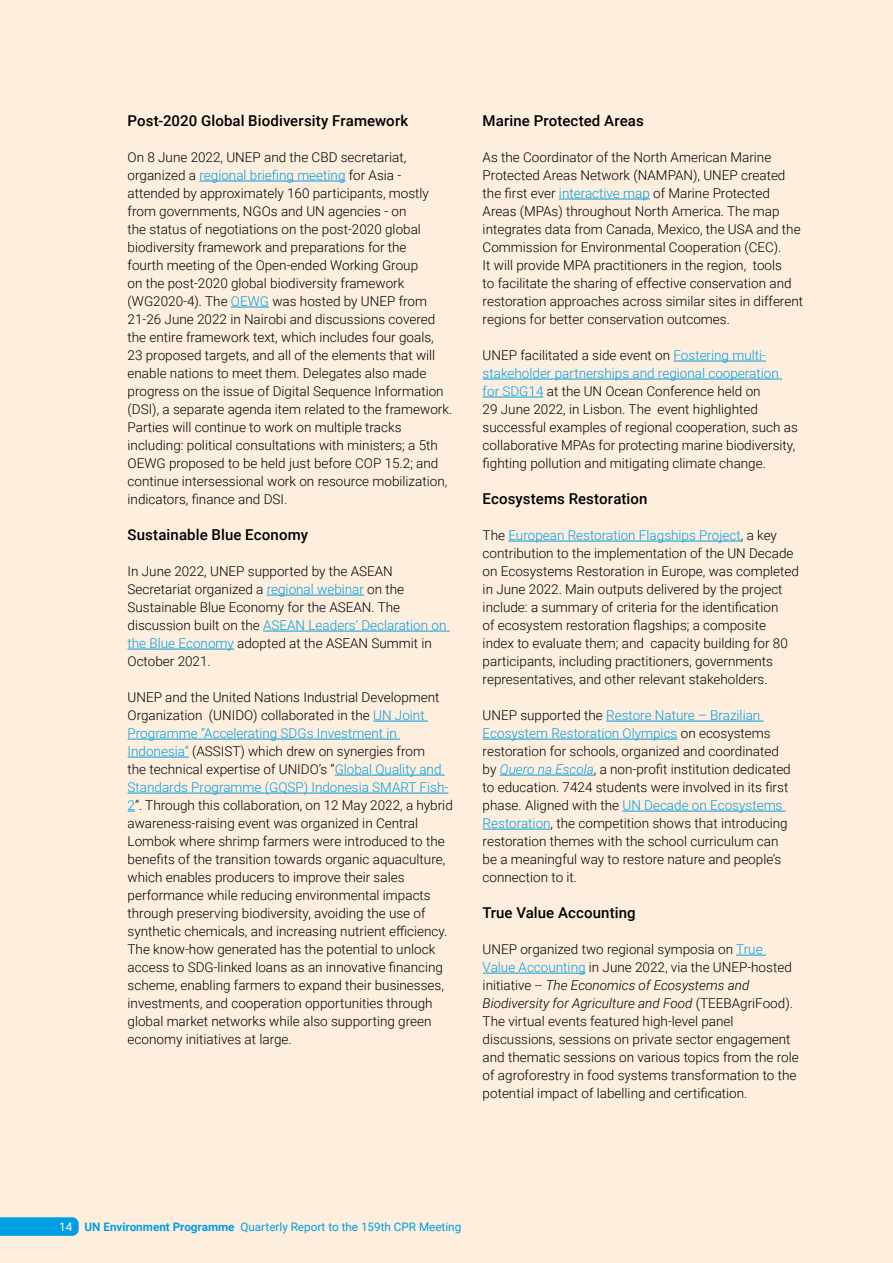
<style>
.page{position:relative;width:893px;height:1263px;background:#feeede}
.page>*{position:absolute;margin:0;border:0;box-sizing:border-box;transform-origin:0 0}
.t1{font:500 15px "Roboto";letter-spacing:.01em;color:#000}
.t2{font:300 13.5px/18px "Roboto";color:#000}
.t3{font:11.7px "Roboto";color:#009fe3}
.s1{color:#009fe3}
.s2{font-style:italic;color:#009fe3}
.s3{font-style:italic}
.s4{color:#fff}
.s5{font-weight:700}
</style>
<div class="page">
<hr style="left:199px;top:181px;width:146px;height:1px;background:#009fe3">
<hr style="left:231px;top:307px;width:38px;height:1px;background:#009fe3">
<hr style="left:267px;top:595px;width:97px;height:1px;background:#009fe3">
<hr style="left:263px;top:631px;width:187px;height:1px;background:#009fe3">
<hr style="left:128px;top:649px;width:106px;height:1px;background:#009fe3">
<hr style="left:373px;top:721px;width:55px;height:1px;background:#009fe3">
<hr style="left:128px;top:739px;width:272px;height:1px;background:#009fe3">
<hr style="left:128px;top:757px;width:61px;height:1px;background:#009fe3">
<hr style="left:335px;top:775px;width:110px;height:1px;background:#009fe3">
<hr style="left:128px;top:793px;width:320px;height:1px;background:#009fe3">
<hr style="left:559px;top:199px;width:91px;height:1px;background:#009fe3">
<hr style="left:673px;top:361px;width:93px;height:1px;background:#009fe3">
<hr style="left:483px;top:379px;width:299px;height:1px;background:#009fe3">
<hr style="left:483px;top:397px;width:60px;height:1px;background:#009fe3">
<hr style="left:508px;top:541px;width:233px;height:1px;background:#009fe3">
<hr style="left:606px;top:721px;width:158px;height:1px;background:#009fe3">
<hr style="left:483px;top:739px;width:194px;height:1px;background:#009fe3">
<hr style="left:500px;top:775px;width:94px;height:1px;background:#009fe3">
<hr style="left:622px;top:811px;width:164px;height:1px;background:#009fe3">
<hr style="left:483px;top:829px;width:68px;height:1px;background:#009fe3">
<hr style="left:736px;top:955px;width:30px;height:1px;background:#009fe3">
<hr style="left:483px;top:973px;width:103px;height:1px;background:#009fe3">
<svg style="left:0;top:1217px;width:79px;height:19px;background:#0aa2e2"></svg>
<p class="t1" style="left:128px;top:110px;width:282px">Post-2020 Global Biodiversity Framework</p>
<p class="t2" style="left:128px;top:148px;width:326px">On 8 June 2022, UNEP and the CBD secretariat, organized a <span class="s1">regional briefing meeting</span> for Asia - attended by approximately 160 participants, mostly from governments, NGOs and UN agencies - on<br>the status of negotiations on the post-2020 global biodiversity framework and preparations for the<br>fourth meeting of the Open-ended Working Group<br>on the post-2020 global biodiversity framework (WG2020-4). The <span class="s1">OEWG</span> was hosted by UNEP from 21-26 June 2022 in Nairobi and discussions covered the entire framework text, which includes four goals,<br>23 proposed targets, and all of the elements that will enable nations to meet them. Delegates also made progress on the issue of Digital Sequence Information (DSI), a separate agenda item related to the framework.<br>Parties will continue to work on multiple tracks including: political consultations with ministers; a 5th OEWG proposed to be held just before COP 15.2; and continue intersessional work on resource mobilization, indicators, finance and DSI.</p>
<p class="t1" style="left:128px;top:524px;width:182px">Sustainable Blue Economy</p>
<p class="t2" style="left:128px;top:562px;width:320px">In June 2022, UNEP supported by the ASEAN Secretariat organized a <span class="s1">regional webinar</span> on the Sustainable Blue Economy for the ASEAN. The discussion built on the <span class="s1">ASEAN Leaders’ Declaration on the Blue Economy</span> adopted at the ASEAN Summit in October 2021.</p>
<p class="t2" style="left:128px;top:688px;width:327px">UNEP and the United Nations Industrial Development Organization (UNIDO) collaborated in the <span class="s1">UN Joint Programme “Accelerating SDGs Investment in Indonesia”</span> (ASSIST) which drew on synergies from<br>the technical expertise of UNIDO’s “<span class="s1">Global Quality and Standards Programme (GQSP) Indonesia SMART Fish-2</span>”. Through this collaboration, on 12 May 2022, a hybrid awareness-raising event was organized in Central Lombok where shrimp farmers were introduced to the benefits of the transition towards organic aquaculture, which enables producers to improve their sales performance while reducing environmental impacts through preserving biodiversity, avoiding the use of synthetic chemicals, and increasing nutrient efficiency.<br>The know-how generated has the potential to unlock access to SDG-linked loans as an innovative financing scheme, enabling farmers to expand their businesses, investments, and cooperation opportunities through global market networks while also supporting green economy initiatives at large.</p>
<p class="t1" style="left:483px;top:110px;width:163px">Marine Protected Areas</p>
<p class="t2" style="left:483px;top:148px;width:322px">As the Coordinator of the North American Marine Protected Areas Network (NAMPAN), UNEP created the first ever <span class="s1">interactive map</span> of Marine Protected Areas (MPAs) throughout North America. The map integrates data from Canada, Mexico, the USA and the Commission for Environmental Cooperation (CEC).<br>It will provide MPA practitioners in the region, tools<br>to facilitate the sharing of effective conservation and restoration approaches across similar sites in different regions for better conservation outcomes.</p>
<p class="t2" style="left:483px;top:346px;width:317px">UNEP facilitated a side event on <span class="s1">Fostering multi&shy;stakeholder partnerships and regional cooperation for SDG14</span> at the UN Ocean Conference held on<br>29 June 2022, in Lisbon. The event highlighted successful examples of regional cooperation, such as collaborative MPAs for protecting marine biodiversity, fighting pollution and mitigating climate change.</p>
<p class="t1" style="left:483px;top:488px;width:166px">Ecosystems Restoration</p>
<p class="t2" style="left:483px;top:526px;width:318px">The <span class="s1">European Restoration Flagships Project</span>, a key contribution to the implementation of the UN Decade on Ecosystems Restoration in Europe, was completed in June 2022. Main outputs delivered by the project include: a summary of criteria for the identification<br>of ecosystem restoration flagships; a composite index to evaluate them; and capacity building for 80 participants, including practitioners, governments representatives, and other relevant stakeholders.</p>
<p class="t2" style="left:483px;top:706px;width:310px">UNEP supported the <span class="s1">Restore Nature – Brazilian Ecosystem Restoration Olympics</span> on ecosystems restoration for schools, organized and coordinated by <span class="s2">Quero na Escola</span>, a non-profit institution dedicated to education. 7424 students were involved in its first phase. Aligned with the <span class="s1">UN Decade on Ecosystems Restoration</span>, the competition shows that introducing restoration themes with the school curriculum can be a meaningful way to restore nature and people’s connection to it.</p>
<p class="t1" style="left:483px;top:902px;width:155px">True Value Accounting</p>
<p class="t2" style="left:483px;top:940px;width:318px">UNEP organized two regional symposia on <span class="s1">True<br>Value Accounting</span> in June 2022, via the UNEP-hosted initiative -- <span class="s3">The Economics of Ecosystems and Biodiversity for Agriculture and Food</span> (TEEBAgriFood).<br>The virtual events featured high-level panel discussions, sessions on private sector engagement and thematic sessions on various topics from the role of agroforestry in food systems transformation to the potential impact of labelling and certification.</p>
<p class="t3" style="left:59px;top:1218px;width:404px"><span class="s4">14</span> <span class="s5">UN Environment Programme</span> Quarterly Report to the 159th CPR Meeting</p>
</div>
